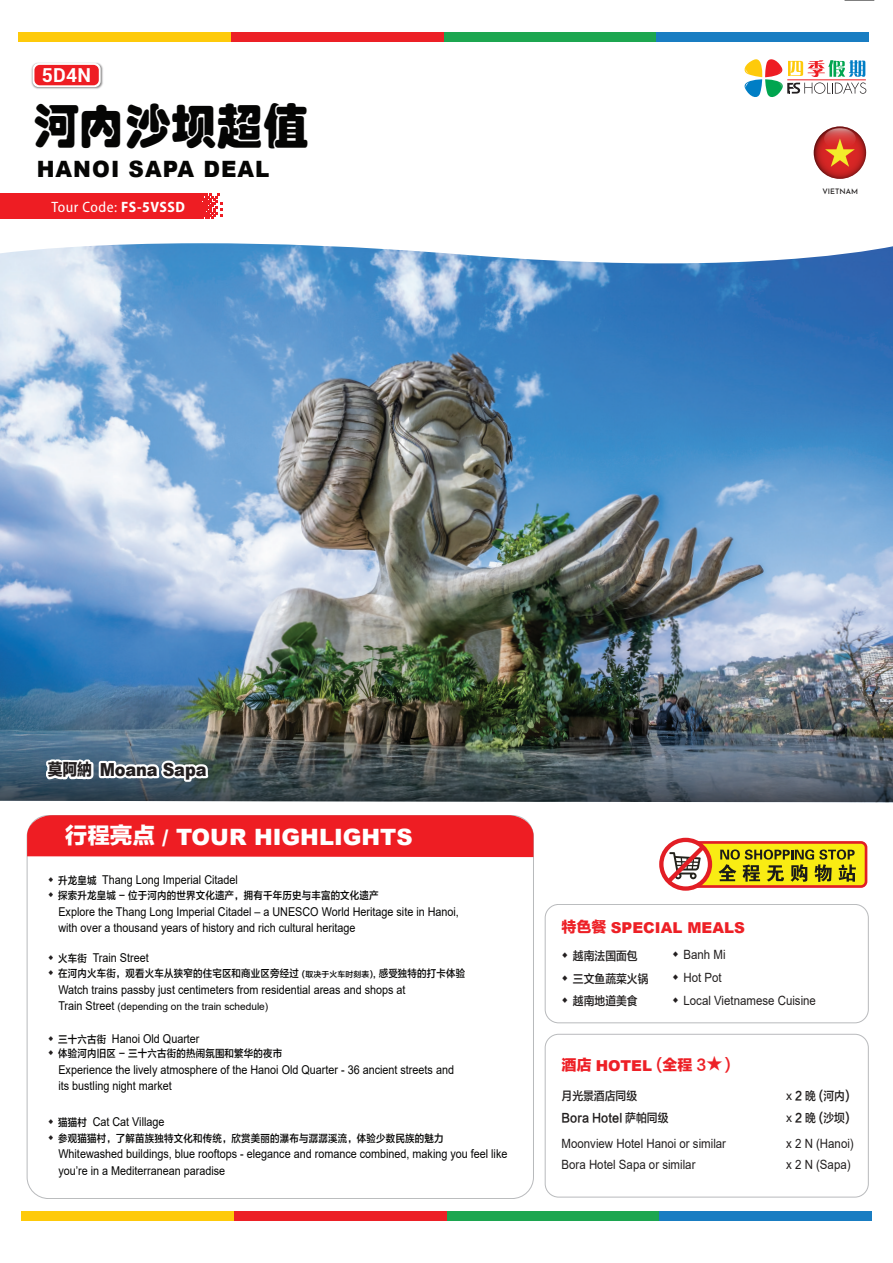
<style>
.page{position:relative;width:893px;height:1263px;background:#fff}
.page>*{position:absolute;margin:0;border:0;box-sizing:border-box;transform-origin:0 0}
.t1{font:48px "GJJHPJW GB1 0";letter-spacing:.01em;color:#050504;scale:.95 1}
.t2{font:900 22.5px "Arial";color:#fff}
.t3{font:900 22.5px "Arial";letter-spacing:.05em;color:#050504;scale:.95 1}
.t4{font:700 19.2px "Roboto";color:#fff}
.t5{font:900 18px "Arial";letter-spacing:-.01em;color:#231f20;scale:.9 1}
.t6{font:900 15px "Arial";color:#ed2026}
.t7{font:semi-condensed 15px "Myriad Pro";letter-spacing:.035em;color:#fff}
.t8{font:12.75px/23.2px "Arial";color:#211e1e;scale:.9 1}
.t9{font:12.15px/16.5px "Arial";color:#050504;scale:.89 1}
.t10{font:12px/22.5px "FZLTZHK GBK1 0";color:#211e1e;scale:.9 1}
.t11{font:10.5px "FZLTZHK GBK1 0";letter-spacing:.02em;color:#050504;scale:.9 1}
.t12{font:10.2px "Arial";color:#050504}
.t13{font:500 7.5px "Josefin Sans";color:#211e1e}
.s1{font-weight:700}
.s2{font-family:"FZLTTHK GBK1 0";font-weight:400;font-size:16.5px}
.s3{font-family:"FZLTTHK GBK1 0";font-weight:400}
.s4{font-family:"FZLTZHK GBK1 0";font-size:10.5px}
.s5{font-size:7.8px}
.s6{font-size:12.15px}
.s7{font-family:"FZLTZHK GBK1 0";font-weight:400}
.s8{font-family:"Arial"}
</style>
<div class="page">
<svg style="left:201px;top:194px;width:21px;height:25px"></svg>
<div style="left:0;top:194px;width:201px;height:25px;background:#ee1d23"></div>
<hr style="left:844px;top:0;width:30px;height:1px;background:#000">
<div style="left:444px;top:32px;width:212px;height:9px;background:#1ca650"></div>
<div style="left:231px;top:32px;width:213px;height:9px;background:#ec2026"></div>
<div style="left:656px;top:32px;width:213px;height:9px;background:#197dc2"></div>
<div style="left:18px;top:32px;width:213px;height:9px;background:#feca0a"></div>
<div style="left:447px;top:1211px;width:212px;height:9px;background:#1ca650"></div>
<div style="left:234px;top:1211px;width:213px;height:9px;background:#ec2026"></div>
<div style="left:659px;top:1211px;width:213px;height:9px;background:#197dc2"></div>
<div style="left:21px;top:1211px;width:213px;height:9px;background:#feca0a"></div>
<img style="left:31px;top:62px;width:72px;height:27px">
<svg style="left:33px;top:63px;width:68px;height:24px"></svg>
<div style="left:34px;top:65px;width:65px;height:20px;background:#ee1d23;border-radius:5px"></div>
<svg style="left:814px;top:126px;width:52px;height:53px"></svg>
<svg style="left:824px;top:128px;width:32px;height:21px"></svg>
<svg style="left:744px;top:59px;width:122px;height:38px"></svg>
<div style="left:545px;top:1034px;width:324px;height:163px;border:1px solid #a7a9ac;border-radius:13px"></div>
<div style="left:545px;top:904px;width:324px;height:119px;border:1px solid #a7a9ac;border-radius:13px"></div>
<div style="left:685px;top:842px;width:181px;height:44px;background:#f9ec13;border-radius:5px"></div>
<div style="left:684px;top:841px;width:183px;height:47px;border:3px solid #e21e25;border-radius:5px"></div>
<svg style="left:718px;top:849px;width:138px;height:33px"></svg>
<svg style="left:659px;top:838px;width:53px;height:53px"></svg>
<img style="left:0;top:243px;width:893px;height:559px">
<img style="left:0;top:717px;width:893px;height:84px">
<svg style="left:41px;top:726px;width:172px;height:76px"></svg>
<div style="left:27px;top:815px;width:506px;height:42px;background:#ee1d23"></div>
<h3 class="t4" style="left:42px;top:62px;width:50px">5D4N</h3>
<h1 class="t1" style="left:32px;top:95px;width:292px">河内沙坝超值</h1>
<h2 class="t3" style="left:37px;top:153px;width:247px">HANOI SAPA DEAL</h2>
<p class="t7" style="left:51px;top:199px;width:135px">Tour Code: <span class="s1">FS-5VSSD</span></p>
<p class="t13" style="left:822px;top:186px;width:37px">VIETNAM</p>
<h3 class="t5" style="left:48px;top:756px;width:178px"><span class="s2">莫阿納</span> Moana Sapa</h3>
<h2 class="t2" style="left:65px;top:821px;width:349px"><span class="s3">行程亮点</span> / TOUR HIGHLIGHTS</h2>
<p class="t9" style="left:58px;top:872px;width:204px"><span class="s4">升龙皇城</span> Thang Long Imperial Citadel</p>
<p class="t11" style="left:58px;top:890px;width:358px">探索升龙皇城 - 位于河内的世界文化遗产，拥有千年历史与丰富的文化遗产</p>
<p class="t9" style="left:58px;top:903px;width:452px">Explore the Thang Long Imperial Citadel – a UNESCO World Heritage site in Hanoi, with over a thousand years of history and rich cultural heritage</p>
<p class="t9" style="left:58px;top:949px;width:103px"><span class="s4">火车街</span> Train Street</p>
<p class="t11" style="left:58px;top:968px;width:454px">在河内火车街，观看火车从狭窄的住宅区和商业区旁经过 <span class="s5">(取决于火车时刻表),</span> 感受独特的打卡体验</p>
<p class="t9" style="left:58px;top:981px;width:392px">Watch trains passby just centimeters from residential areas and shops at</p>
<p class="t12" style="left:58px;top:999px;width:211px"><span class="s6">Train Street</span> (depending on the train schedule)</p>
<p class="t9" style="left:58px;top:1030px;width:160px"><span class="s4">三十六古街</span> Hanoi Old Quarter</p>
<p class="t11" style="left:58px;top:1048px;width:251px">体验河内旧区 - 三十六古街的热闹氛围和繁华的夜市</p>
<p class="t9" style="left:58px;top:1061px;width:446px">Experience the lively atmosphere of the Hanoi Old Quarter - 36 ancient streets and its bustling night market</p>
<p class="t9" style="left:58px;top:1113px;width:121px"><span class="s4">猫猫村</span> Cat Cat Village</p>
<p class="t11" style="left:58px;top:1132px;width:430px">参观猫猫村，了解苗族独特文化和传统，欣赏美丽的瀑布与潺潺溪流，体验少数民族的魅力</p>
<p class="t9" style="left:58px;top:1146px;width:506px">Whitewashed buildings, blue rooftops - elegance and romance combined, making you feel like you’re in a Mediterranean paradise</p>
<p class="t6" style="left:562px;top:917px;width:185px"><span class="s3">特色餐</span> SPECIAL MEALS</p>
<p class="t10" style="left:573px;top:945px;width:85px">越南法国面包三文鱼蔬菜火锅越南地道美食</p>
<p class="t8" style="left:683px;top:942px;width:149px">Banh Mi<br>Hot Pot<br>Local Vietnamese Cuisine</p>
<p class="t6" style="left:562px;top:1054px;width:171px"><span class="s3">酒店</span> HOTEL <span class="s7">(</span><span class="s3">全程</span> <span class="s7">3 )</span></p>
<p class="t10" style="left:562px;top:1085px;width:85px">月光景酒店同级</p>
<p class="t10" style="left:786px;top:1085px;width:72px"><span class="s8">x</span> 2 晚 (河内)</p>
<p class="t10" style="left:562px;top:1107px;width:120px">Bora Hotel 萨帕同级</p>
<p class="t10" style="left:786px;top:1107px;width:72px"><span class="s8">x</span> 2 晚 (沙坝)</p>
<p class="t8" style="left:562px;top:1132px;width:184px">Moonview Hotel Hanoi or similar</p>
<p class="t8" style="left:786px;top:1132px;width:77px">x 2 N (Hanoi)</p>
<p class="t8" style="left:562px;top:1153px;width:150px">Bora Hotel Sapa or similar</p>
<p class="t8" style="left:786px;top:1153px;width:73px">x 2 N (Sapa)</p>
</div>
